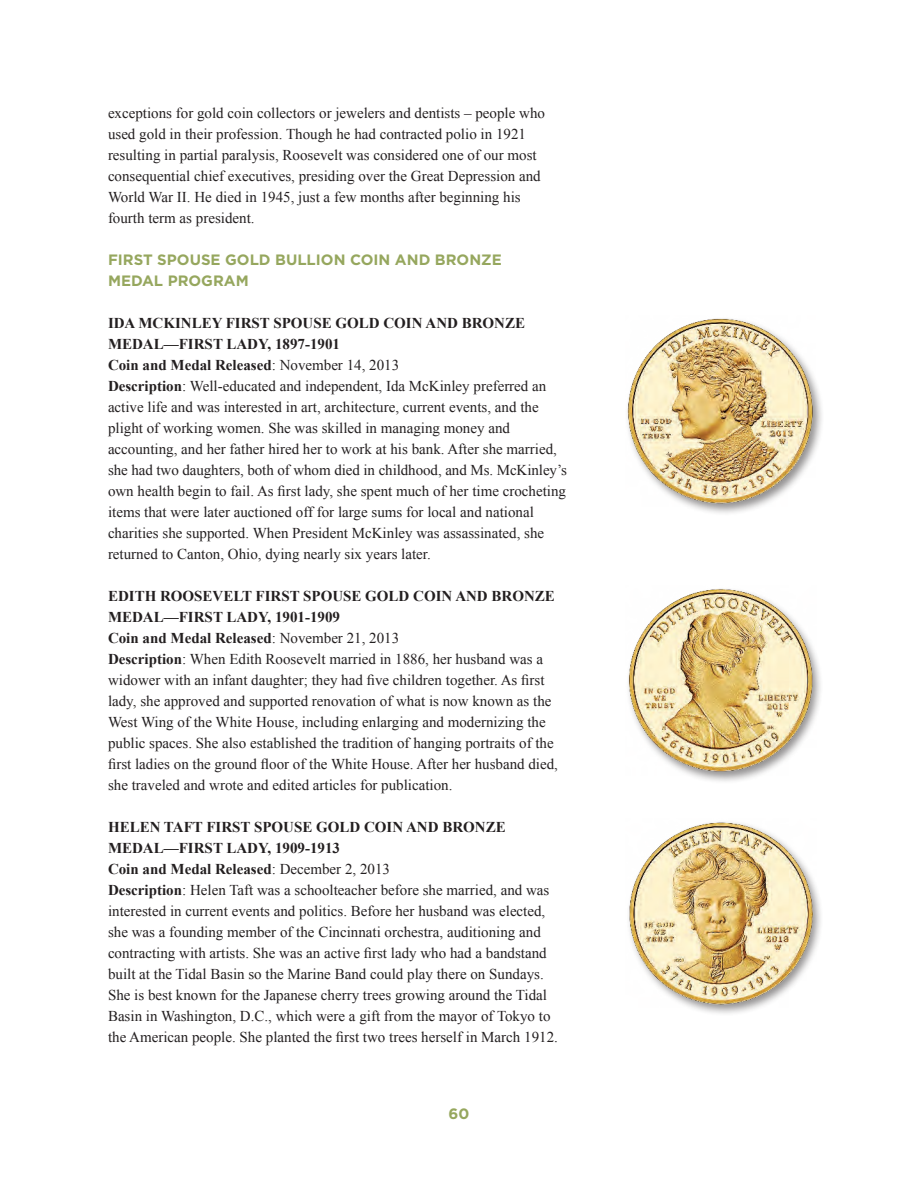
<style>
.page{position:relative;width:918px;height:1188px;background:#fff}
.page>*{position:absolute;margin:0;border:0;box-sizing:border-box;transform-origin:0 0}
.t1{font:15px/21px "Times New Roman";color:#231f20}
.t2{font:700 15px/21px "Times New Roman";color:#231f20}
.t3{font:700 15px/21px "Gotham";color:#96a75e}
.s1{font-weight:400}
.s2{font-weight:700}
</style>
<div class="page">
<div style="left:626px;top:586px;width:198px;height:198px;background:#231f20;opacity:.5"></div>
<div style="left:626px;top:819px;width:198px;height:198px;background:#231f20;opacity:.5"></div>
<div style="left:625px;top:316px;width:200px;height:200px;background:#231f20;opacity:.5"></div>
<img style="left:626px;top:316px;width:190px;height:191px">
<img style="left:626px;top:586px;width:190px;height:190px">
<img style="left:626px;top:819px;width:190px;height:189px">
<p class="t1" style="left:108px;top:103px;width:439px">exceptions for gold coin collectors or jewelers and dentists – people who used gold in their profession. Though he had contracted polio in 1921 resulting in partial paralysis, Roosevelt was considered one of our most consequential chief executives, presiding over the Great Depression and World War II. He died in 1945, just a few months after beginning his fourth term as president.</p>
<p class="t3" style="left:108px;top:249px;width:395px">FIRST SPOUSE GOLD BULLION COIN AND BRONZE<br>MEDAL PROGRAM</p>
<p class="t2" style="left:108px;top:313px;width:419px">IDA MCKINLEY FIRST SPOUSE GOLD COIN AND BRONZE<br>MEDAL—FIRST LADY, 1897-1901</p>
<p class="t2" style="left:108px;top:355px;width:293px">Coin and Medal Released<span class="s1">: November 14, 2013</span></p>
<p class="t1" style="left:108px;top:376px;width:460px"><span class="s2">Description</span>: Well-educated and independent, Ida McKinley preferred an active life and was interested in art, architecture, current events, and the plight of working women. She was skilled in managing money and accounting, and her father hired her to work at his bank. After she married, she had two daughters, both of whom died in childhood, and Ms. McKinley’s own health begin to fail. As first lady, she spent much of her time crocheting items that were later auctioned off for large sums for local and national charities she supported. When President McKinley was assassinated, she returned to Canton, Ohio, dying nearly six years later.</p>
<p class="t2" style="left:108px;top:586px;width:448px">EDITH ROOSEVELT FIRST SPOUSE GOLD COIN AND BRONZE<br>MEDAL—FIRST LADY, 1901-1909</p>
<p class="t2" style="left:108px;top:628px;width:293px">Coin and Medal Released<span class="s1">: November 21, 2013</span></p>
<p class="t1" style="left:108px;top:649px;width:452px"><span class="s2">Description</span>: When Edith Roosevelt married in 1886, her husband was a widower with an infant daughter; they had five children together. As first lady, she approved and supported renovation of what is now known as the West Wing of the White House, including enlarging and modernizing the public spaces. She also established the tradition of hanging portraits of the first ladies on the ground floor of the White House. After her husband died, she traveled and wrote and edited articles for publication.</p>
<p class="t2" style="left:108px;top:817px;width:399px">HELEN TAFT FIRST SPOUSE GOLD COIN AND BRONZE<br>MEDAL—FIRST LADY, 1909-1913</p>
<p class="t2" style="left:108px;top:859px;width:284px">Coin and Medal Released<span class="s1">: December 2, 2013</span></p>
<p class="t1" style="left:108px;top:880px;width:451px"><span class="s2">Description</span>: Helen Taft was a schoolteacher before she married, and was interested in current events and politics. Before her husband was elected, she was a founding member of the Cincinnati orchestra, auditioning and contracting with artists. She was an active first lady who had a bandstand built at the Tidal Basin so the Marine Band could play there on Sundays.<br>She is best known for the Japanese cherry trees growing around the Tidal Basin in Washington, D.C., which were a gift from the mayor of Tokyo to the American people. She planted the first two trees herself in March 1912.</p>
<p class="t3" style="left:449px;top:1103px;width:22px">60</p>
</div>
